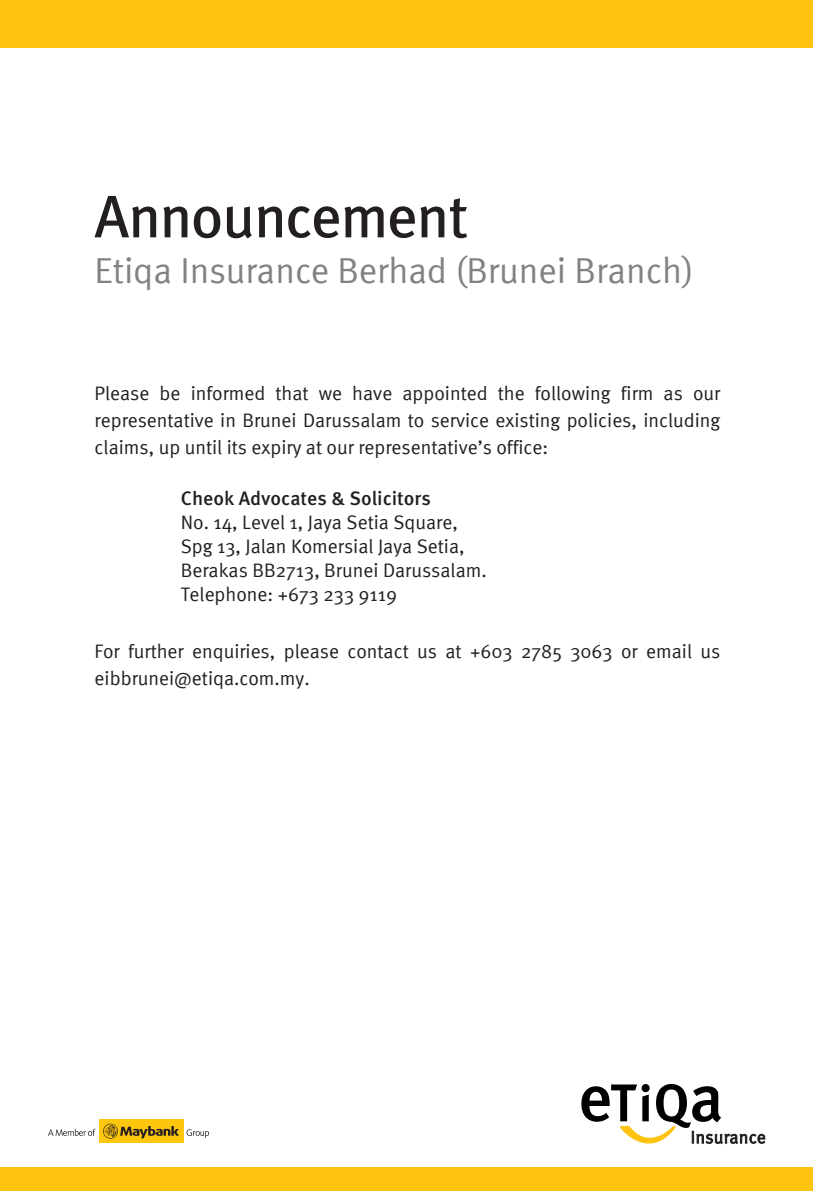
<style>
.page{position:relative;width:813px;height:1191px;background:#fff}
.page>*{position:absolute;margin:0;border:0;box-sizing:border-box;transform-origin:0 0}
.t1{font:500 60px "Meta";color:#231f20}
.t2{font:36px "Meta Normal";color:#808285}
.t3{font:19.5px/27px "Meta Normal";color:#231f20}
.t4{font:500 19.5px "Meta Pro";color:#231f20}
</style>
<div class="page">
<div style="left:0;top:0;width:812px;height:48px;background:#fec210"></div>
<div style="left:0;top:1167px;width:812px;height:24px;background:#fec210"></div>
<svg style="left:581px;top:1084px;width:183px;height:60px"></svg>
<div style="left:98px;top:1119px;width:85px;height:24px;background:#fec60d"></div>
<svg style="left:103px;top:1123px;width:76px;height:15px"></svg>
<svg style="left:48px;top:1128px;width:47px;height:8px"></svg>
<svg style="left:186px;top:1129px;width:23px;height:8px"></svg>
<h1 class="t1" style="left:95px;top:182px;width:375px">Announcement</h1>
<h2 class="t2" style="left:95px;top:250px;width:600px">Etiqa Insurance Berhad (Brunei Branch)</h2>
<p class="t3" style="left:95px;top:379px;width:627px;text-align:justify">Please be informed that we have appointed the following firm as our representative in Brunei Darussalam to service existing policies, including claims, up until its expiry at our representative’s office:</p>
<p class="t4" style="left:181px;top:486px;width:251px">Cheok Advocates &amp; Solicitors</p>
<p class="t3" style="left:181px;top:510px;width:307px;line-height:24px">No. 14, Level 1, Jaya Setia Square,<br>Spg 13, Jalan Komersial Jaya Setia,<br>Berakas BB2713, Brunei Darussalam.<br>Telephone: +673 233 9119</p>
<p class="t3" style="left:95px;top:637px;width:627px">For further enquiries, please contact us at +603 2785 3063 or email us eibbrunei@etiqa.com.my.</p>
</div>
